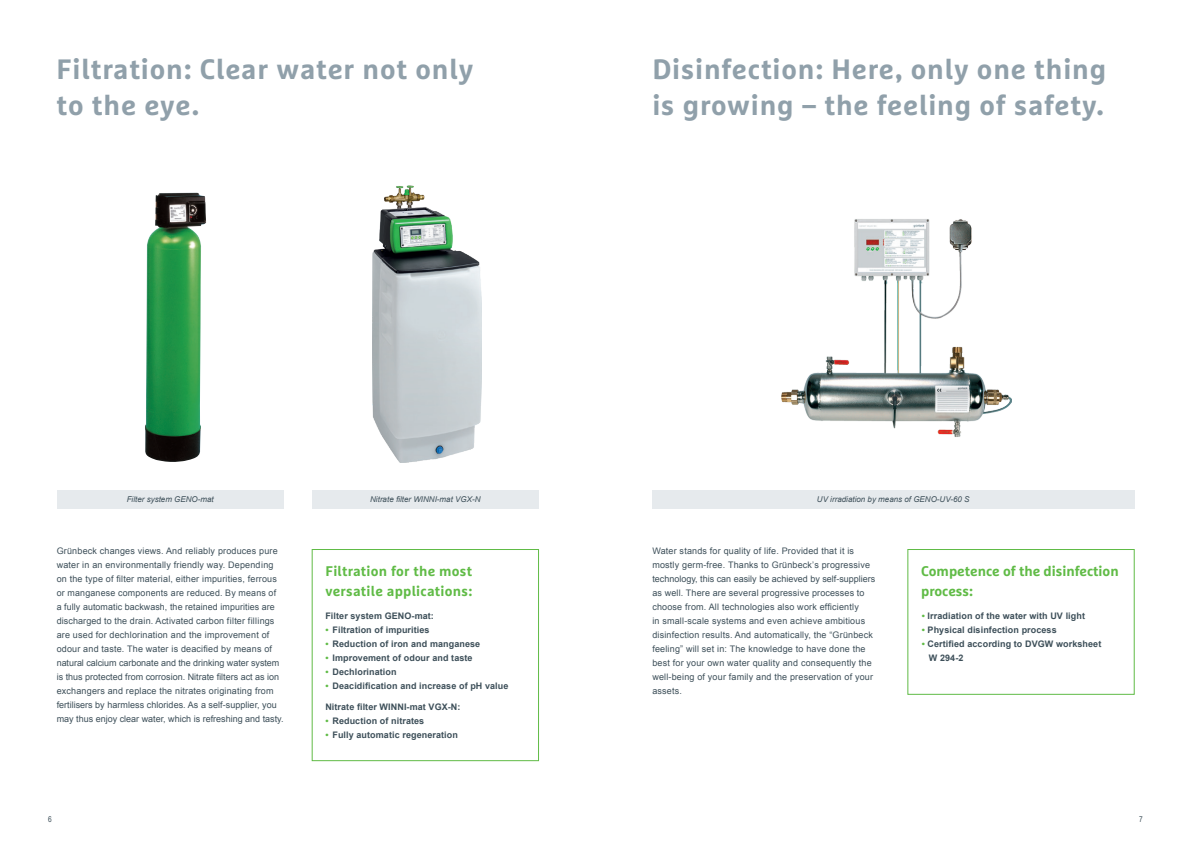
<style>
.page{position:relative;width:1191px;height:842px;background:#fff}
.page>*{position:absolute;margin:0;border:0;box-sizing:border-box;transform-origin:0 0}
.t1{font:700 28px/36px "Marselis Pro";letter-spacing:.03em;color:#90a0aa}
.t2{font:700 14px/20px "Marselis Pro";letter-spacing:.015em;color:#60bb46}
.t3{font:9px/14px "Arial";letter-spacing:.02em;color:#3d4f59}
.t4{font:700 9px/14px "Arial";letter-spacing:.01em;color:#3d4f59}
.t5{font:italic 8px "Arial";color:#3d4f59}
.t6{font:8px "Arial Narrow";color:#3d4f59}
.s1{color:#60bb46}
</style>
<div class="page">
<img style="left:782px;top:219px;width:229px;height:218px">
<div style="left:312px;top:549px;width:227px;height:212px;border:1px solid #60bb46"></div>
<div style="left:907px;top:549px;width:227px;height:145px;border:1px solid #60bb46"></div>
<div style="left:652px;top:490px;width:482px;height:19px;background:#e6eaed"></div>
<div style="left:57px;top:490px;width:226px;height:19px;background:#e6eaed"></div>
<img style="left:145px;top:192px;width:61px;height:270px">
<div style="left:312px;top:490px;width:227px;height:19px;background:#e6eaed"></div>
<img style="left:372px;top:185px;width:109px;height:277px">
<h1 class="t1" style="left:56px;top:50px;width:418px">Filtration: Clear water not only to the eye.</h1>
<h1 class="t1" style="left:652px;top:50px;width:455px">Disinfection: Here, only one thing is growing – the feeling of safety.</h1>
<p class="t5" style="left:127px;top:494px;width:89px">Filter system GENO-mat</p>
<p class="t5" style="left:370px;top:494px;width:112px">Nitrate filter WINNI-mat VGX-N</p>
<p class="t3" style="left:57px;top:544px;width:228px">Grünbeck changes views. And reliably produces pure water in an environmentally friendly way. Depending on the type of filter material, either impurities, ferrous or manganese components are reduced. By means of<br>a fully automatic backwash, the retained impurities are discharged to the drain. Activated carbon filter fillings are used for dechlorination and the improvement of odour and taste. The water is deacified by means of natural calcium carbonate and the drinking water system is thus protected from corrosion. Nitrate filters act as ion exchangers and replace the nitrates originating from fertilisers by harmless chlorides. As a self-supplier, you may thus enjoy clear water, which is refreshing and tasty.</p>
<h2 class="t2" style="left:325px;top:560px;width:148px">Filtration for the most versatile applications:</h2>
<p class="t4" style="left:325px;top:609px;width:110px">Filter system GENO-mat:</p>
<p class="t4" style="left:325px;top:623px;width:106px"><span class="s1">•</span> Filtration of impurities</p>
<p class="t4" style="left:325px;top:637px;width:156px"><span class="s1">•</span> Reduction of iron and manganese</p>
<p class="t4" style="left:325px;top:651px;width:149px"><span class="s1">•</span> Improvement of odour and taste</p>
<p class="t4" style="left:325px;top:665px;width:73px"><span class="s1">•</span> Dechlorination</p>
<p class="t4" style="left:325px;top:679px;width:185px"><span class="s1">•</span> Deacidification and increase of pH value</p>
<p class="t4" style="left:325px;top:700px;width:137px">Nitrate filter WINNI-mat VGX-N:</p>
<p class="t4" style="left:325px;top:714px;width:100px"><span class="s1">•</span> Reduction of nitrates</p>
<p class="t4" style="left:325px;top:728px;width:134px"><span class="s1">•</span> Fully automatic regeneration</p>
<p class="t5" style="left:817px;top:494px;width:154px">UV irradiation by means of GENO-UV-60 S</p>
<p class="t3" style="left:652px;top:544px;width:224px">Water stands for quality of life. Provided that it is mostly germ-free. Thanks to Grünbeck’s progressive technology, this can easily be achieved by self-suppliers as well. There are several progressive processes to choose from. All technologies also work efficiently<br>in small-scale systems and even achieve ambitious disinfection results. And automatically, the “Grünbeck feeling” will set in: The knowledge to have done the best for your own water quality and consequently the well-being of your family and the preservation of your assets.</p>
<h2 class="t2" style="left:921px;top:560px;width:199px">Competence of the disinfection process:</h2>
<p class="t4" style="left:921px;top:609px;width:165px"><span class="s1">•</span> Irradiation of the water with UV light</p>
<p class="t4" style="left:921px;top:623px;width:136px"><span class="s1">•</span> Physical disinfection process</p>
<p class="t4" style="left:929px;top:637px;width:174px;text-indent:-7px"><span class="s1">•</span> Certified according to DVGW worksheet<br>W 294-2</p>
<p class="t6" style="left:48px;top:813px;width:5px">6</p>
<p class="t6" style="left:1139px;top:813px;width:5px">7</p>
</div>
